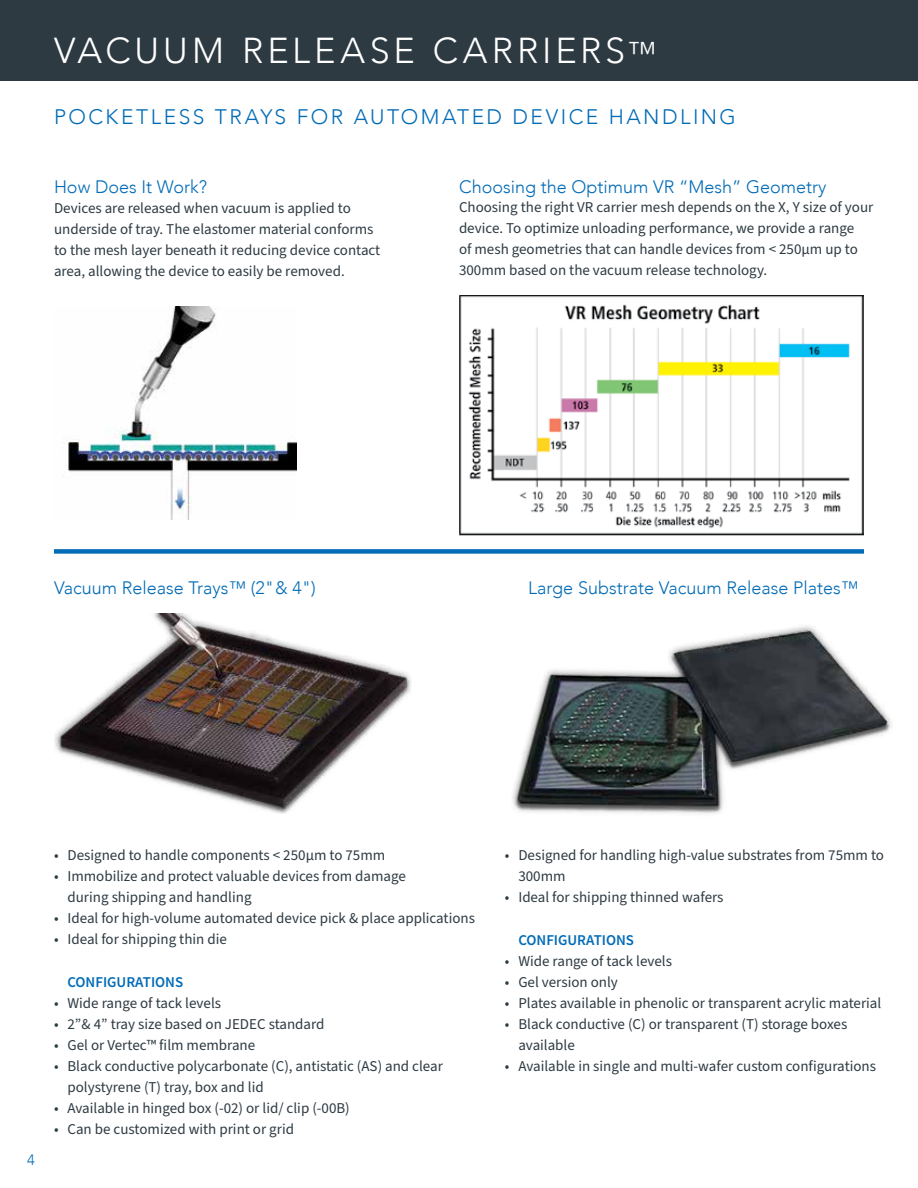
<style>
.page{position:relative;width:918px;height:1188px;background:#fff}
.page>*{position:absolute;margin:0;border:0;box-sizing:border-box;transform-origin:0 0}
.t1{font:300 36px "Avenir";letter-spacing:.11em;color:#fff}
.t2{font:300 21px "Avenir";letter-spacing:.115em;color:#006bb6}
.t3{font:300 18px "Avenir";color:#006bb6}
.t4{font:15px/21px "Source Sans Pro";color:#2d3a42}
.t5{font:600 15px "Source Sans Pro";color:#006bb6}
.t6{font:300 15px "Avenir";color:#006bb6}
.s1{font-size:30px}
</style>
<div class="page">
<div style="left:0;top:0;width:918px;height:81px;background:#2d3a42"></div>
<img style="left:63px;top:306px;width:234px;height:213px">
<img style="left:512px;top:626px;width:380px;height:188px">
<div style="left:54px;top:549px;width:810px;height:5px;background:#006bb6"></div>
<img style="left:54px;top:613px;width:357px;height:201px">
<img style="left:459px;top:295px;width:405px;height:240px">
<h1 class="t1" style="left:54px;top:29px;width:604px">VACUUM RELEASE CARRIERS<span class="s1">™</span></h1>
<h2 class="t2" style="left:54px;top:104px;width:683px">POCKETLESS TRAYS FOR AUTOMATED DEVICE HANDLING</h2>
<p class="t3" style="left:54px;top:176px;width:155px">How Does It Work?</p>
<p class="t3" style="left:459px;top:176px;width:369px">Choosing the Optimum VR “Mesh” Geometry</p>
<p class="t4" style="left:54px;top:198px;width:328px">Devices are released when vacuum is applied to underside of tray. The elastomer material conforms to the mesh layer beneath it reducing device contact area, allowing the device to easily be removed.</p>
<p class="t4" style="left:459px;top:197px;width:416px">Choosing the right VR carrier mesh depends on the X, Y size of your device. To optimize unloading performance, we provide a range<br>of mesh geometries that can handle devices from &lt; 250µm up to 300mm based on the vacuum release technology.</p>
<p class="t3" style="left:54px;top:577px;width:263px">Vacuum Release Trays™ (2"&amp; 4")</p>
<p class="t3" style="left:528px;top:577px;width:332px">Large Substrate Vacuum Release Plates™</p>
<p class="t6" style="left:27px;top:1151px;width:9px">4</p>
<p class="t4" style="left:54px;top:845px;width:333px">• Designed to handle components &lt; 250µm to 75mm</p>
<p class="t4" style="left:68px;top:866px;width:340px;text-indent:-14px">• Immobilize and protect valuable devices from damage during shipping and handling</p>
<p class="t4" style="left:54px;top:908px;width:423px">• Ideal for high-volume automated device pick &amp; place applications</p>
<p class="t4" style="left:54px;top:929px;width:174px">• Ideal for shipping thin die</p>
<p class="t5" style="left:68px;top:973px;width:117px">CONFIGURATIONS</p>
<p class="t4" style="left:54px;top:993px;width:169px">• Wide range of tack levels</p>
<p class="t4" style="left:54px;top:1014px;width:272px">• 2” &amp; 4” tray size based on JEDEC standard</p>
<p class="t4" style="left:54px;top:1035px;width:203px">• Gel or Vertec™ film membrane</p>
<p class="t4" style="left:68px;top:1056px;width:377px;text-indent:-14px">• Black conductive polycarbonate (C), antistatic (AS) and clear polystyrene (T) tray, box and lid</p>
<p class="t4" style="left:54px;top:1098px;width:297px">• Available in hinged box (-02) or lid/ clip (-00B)</p>
<p class="t4" style="left:54px;top:1119px;width:242px">• Can be customized with print or grid</p>
<p class="t4" style="left:518px;top:845px;width:367px;text-indent:-14px">• Designed for handling high-value substrates from 75mm to<br>300mm</p>
<p class="t4" style="left:505px;top:887px;width:220px">• Ideal for shipping thinned wafers</p>
<p class="t5" style="left:518px;top:931px;width:117px">CONFIGURATIONS</p>
<p class="t4" style="left:505px;top:951px;width:169px">• Wide range of tack levels</p>
<p class="t4" style="left:505px;top:972px;width:115px">• Gel version only</p>
<p class="t4" style="left:505px;top:993px;width:378px">• Plates available in phenolic or transparent acrylic material</p>
<p class="t4" style="left:518px;top:1014px;width:330px;text-indent:-14px">• Black conductive (C) or transparent (T) storage boxes available</p>
<p class="t4" style="left:505px;top:1056px;width:373px">• Available in single and multi-wafer custom configurations</p>
</div>
